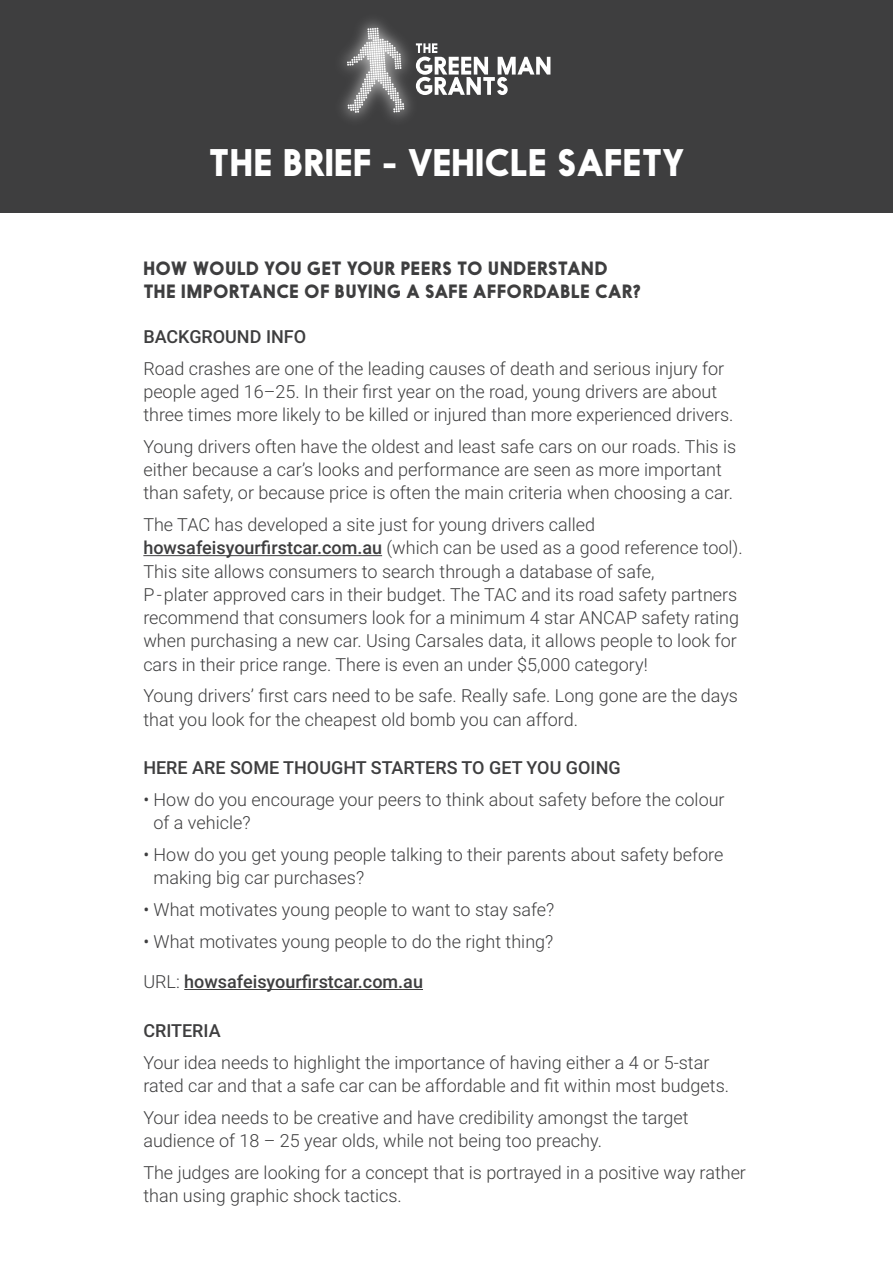
<style>
.page{position:relative;width:893px;height:1263px;background:#fff}
.page>*{position:absolute;margin:0;border:0;box-sizing:border-box;transform-origin:0 0}
.t1{font:700 36px "Nanami";color:#fff}
.t2{font:300 18px/23.2px "Roboto";color:#3e3e3f}
.t3{font:500 18px "Roboto";color:#3e3e3f}
.t4{font:700 18px/23.2px "Nanami";letter-spacing:.02em;color:#3e3e3f}
.s1{font-weight:500}
.s2{font-weight:300}
</style>
<div class="page">
<hr style="left:143px;top:555px;width:239px;height:1px;background:#3e3e3f">
<hr style="left:184px;top:989px;width:239px;height:1px;background:#3e3e3f">
<div style="left:0;top:0;width:893px;height:213px;background:#3e3e3f"></div>
<img style="left:341px;top:20px;width:75px;height:100px">
<svg style="left:347px;top:28px;width:57px;height:85px"></svg>
<svg style="left:416px;top:43px;width:134px;height:52px"></svg>
<h1 class="t1" style="left:209px;top:141px;width:477px">THE BRIEF - VEHICLE SAFETY</h1>
<p class="t4" style="left:143px;top:257px;width:499px">HOW WOULD YOU GET YOUR PEERS TO UNDERSTAND<br>THE IMPORTANCE OF BUYING A SAFE AFFORDABLE CAR?</p>
<p class="t3" style="left:143px;top:324px;width:164px">BACKGROUND INFO</p>
<p class="t2" style="left:143px;top:356px;width:592px">Road crashes are one of the leading causes of death and serious injury for people aged 16–25. In their first year on the road, young drivers are about three times more likely to be killed or injured than more experienced drivers.</p>
<p class="t2" style="left:143px;top:434px;width:594px">Young drivers often have the oldest and least safe cars on our roads. This is either because a car’s looks and performance are seen as more important than safety, or because price is often the main criteria when choosing a car.</p>
<p class="t2" style="left:143px;top:512px;width:601px">The TAC has developed a site just for young drivers called <span class="s1">howsafeisyourfirstcar.com.au</span> (which can be used as a good reference tool).<br>This site allows consumers to search through a database of safe,<br>P -plater approved cars in their budget. The TAC and its road safety partners recommend that consumers look for a minimum 4 star ANCAP safety rating when purchasing a new car. Using Carsales data, it allows people to look for cars in their price range. There is even an under $5,000 category!</p>
<p class="t2" style="left:143px;top:684px;width:596px">Young drivers’ first cars need to be safe. Really safe. Long gone are the days that you look for the cheapest old bomb you can afford.</p>
<p class="t3" style="left:143px;top:755px;width:479px">HERE ARE SOME THOUGHT STARTERS TO GET YOU GOING</p>
<p class="t2" style="left:154px;top:787px;width:573px;text-indent:-10px">• How do you encourage your peers to think about safety before the colour of a vehicle?</p>
<p class="t2" style="left:154px;top:842px;width:571px;text-indent:-10px">• How do you get young people talking to their parents about safety before making big car purchases?</p>
<p class="t2" style="left:143px;top:897px;width:412px">• What motivates young people to want to stay safe?</p>
<p class="t2" style="left:143px;top:929px;width:411px">• What motivates young people to do the right thing?</p>
<p class="t3" style="left:143px;top:969px;width:281px"><span class="s2">URL:</span> howsafeisyourfirstcar.com.au</p>
<p class="t3" style="left:143px;top:1018px;width:79px">CRITERIA</p>
<p class="t2" style="left:143px;top:1050px;width:587px">Your idea needs to highlight the importance of having either a 4 or 5-star rated car and that a safe car can be affordable and fit within most budgets.</p>
<p class="t2" style="left:143px;top:1105px;width:547px">Your idea needs to be creative and have credibility amongst the target audience of 18 – 25 year olds, while not being too preachy.</p>
<p class="t2" style="left:143px;top:1160px;width:604px">The judges are looking for a concept that is portrayed in a positive way rather than using graphic shock tactics.</p>
</div>
